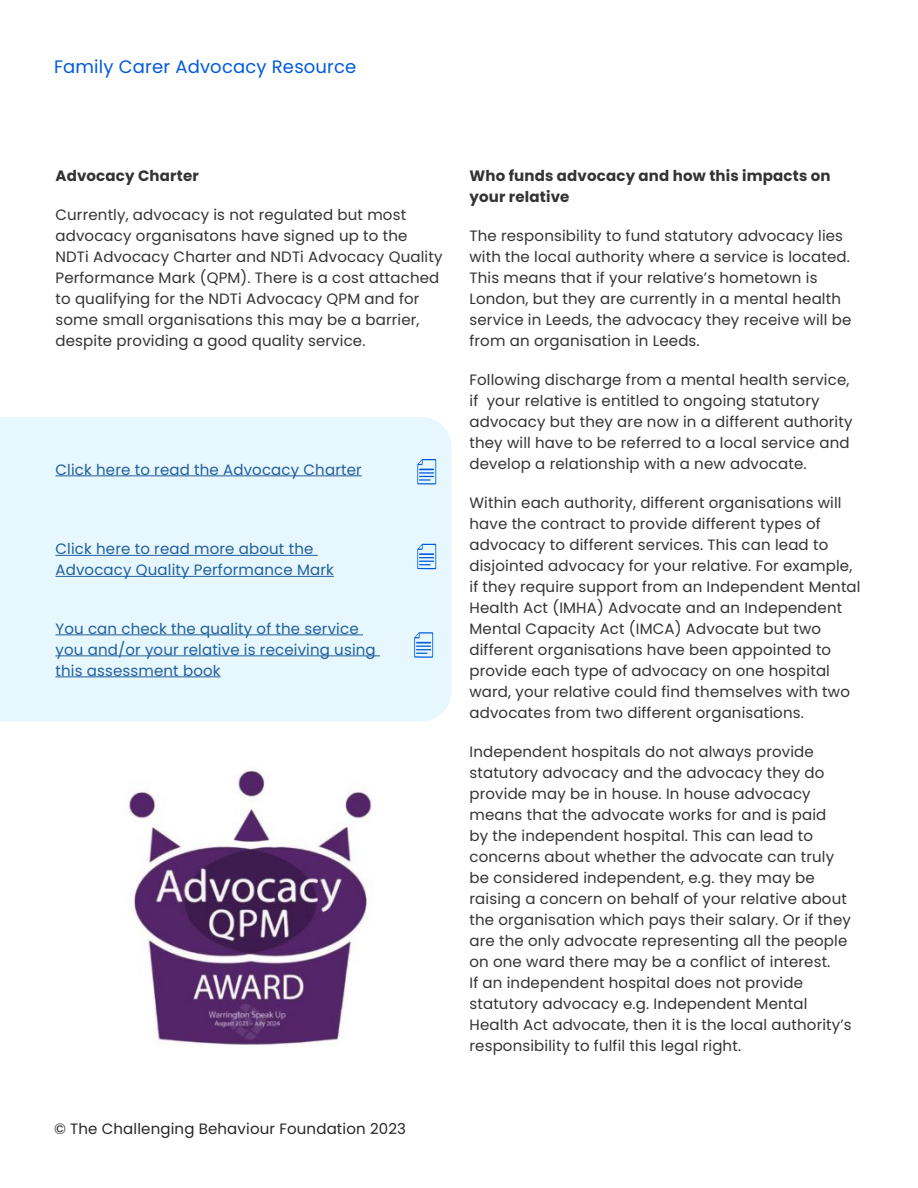
<style>
.page{position:relative;width:918px;height:1188px;background:#fff}
.page>*{position:absolute;margin:0;border:0;box-sizing:border-box;transform-origin:0 0}
.t1{font:18px "Poppins";letter-spacing:.01em;color:#005add}
.t2{font:15px/21px "Poppins";letter-spacing:.01em;color:#333}
.t3{font:15px/21px "Poppins";letter-spacing:.01em;color:#215e9e}
.t4{font:700 15px/21px "Poppins";letter-spacing:.01em;color:#333}
.t5{font:15px "Poppins";letter-spacing:.01em;color:#262626}
</style>
<div class="page">
<div style="left:0;top:417px;width:452px;height:305px;background:#e6f8fe"></div>
<svg style="left:417px;top:459px;width:19px;height:26px"></svg>
<hr style="left:56px;top:475px;width:306px;height:1px;background:#215e9e">
<svg style="left:414px;top:632px;width:19px;height:26px"></svg>
<hr style="left:56px;top:634px;width:307px;height:1px;background:#215e9e">
<hr style="left:56px;top:655px;width:324px;height:1px;background:#215e9e">
<hr style="left:56px;top:676px;width:165px;height:1px;background:#215e9e">
<svg style="left:417px;top:544px;width:19px;height:25px"></svg>
<hr style="left:56px;top:555px;width:262px;height:1px;background:#215e9e">
<hr style="left:56px;top:576px;width:278px;height:1px;background:#215e9e">
<img style="left:129px;top:767px;width:243px;height:278px">
<p class="t1" style="left:54px;top:56px;width:304px">Family Carer Advocacy Resource</p>
<p class="t4" style="left:56px;top:165px;width:145px">Advocacy Charter</p>
<p class="t2" style="left:56px;top:204px;width:388px">Currently, advocacy is not regulated but most advocacy organisatons have signed up to the NDTi Advocacy Charter and NDTi Advocacy Quality Performance Mark (QPM). There is a cost attached to qualifying for the NDTi Advocacy QPM and for some small organisations this may be a barrier, despite providing a good quality service.</p>
<p class="t3" style="left:56px;top:459px;width:308px">Click here to read the Advocacy Charter</p>
<p class="t3" style="left:56px;top:539px;width:280px">Click here to read more about the<br>Advocacy Quality Performance Mark</p>
<p class="t3" style="left:56px;top:618px;width:322px">You can check the quality of the service you and/or your relative is receiving using this assessment book</p>
<p class="t5" style="left:54px;top:1120px;width:354px">© The Challenging Behaviour Foundation 2023</p>
<p class="t4" style="left:470px;top:165px;width:363px">Who funds advocacy and how this impacts on your relative</p>
<p class="t2" style="left:470px;top:225px;width:383px">The responsibility to fund statutory advocacy lies with the local authority where a service is located.<br>This means that if your relative’s hometown is London, but they are currently in a mental health service in Leeds, the advocacy they receive will be from an organisation in Leeds.</p>
<p class="t2" style="left:470px;top:369px;width:384px">Following discharge from a mental health service, if your relative is entitled to ongoing statutory advocacy but they are now in a different authority they will have to be referred to a local service and develop a relationship with a new advocate.</p>
<p class="t2" style="left:470px;top:492px;width:393px">Within each authority, different organisations will have the contract to provide different types of advocacy to different services. This can lead to disjointed advocacy for your relative. For example, if they require support from an Independent Mental Health Act (IMHA) Advocate and an Independent Mental Capacity Act (IMCA) Advocate but two different organisations have been appointed to provide each type of advocacy on one hospital ward, your relative could find themselves with two advocates from two different organisations.</p>
<p class="t2" style="left:470px;top:741px;width:384px">Independent hospitals do not always provide statutory advocacy and the advocacy they do provide may be in house. In house advocacy means that the advocate works for and is paid<br>by the independent hospital. This can lead to concerns about whether the advocate can truly be considered independent, e.g. they may be raising a concern on behalf of your relative about the organisation which pays their salary. Or if they are the only advocate representing all the people on one ward there may be a conflict of interest.<br>If an independent hospital does not provide statutory advocacy e.g. Independent Mental Health Act advocate, then it is the local authority’s responsibility to fulfil this legal right.</p>
</div>
